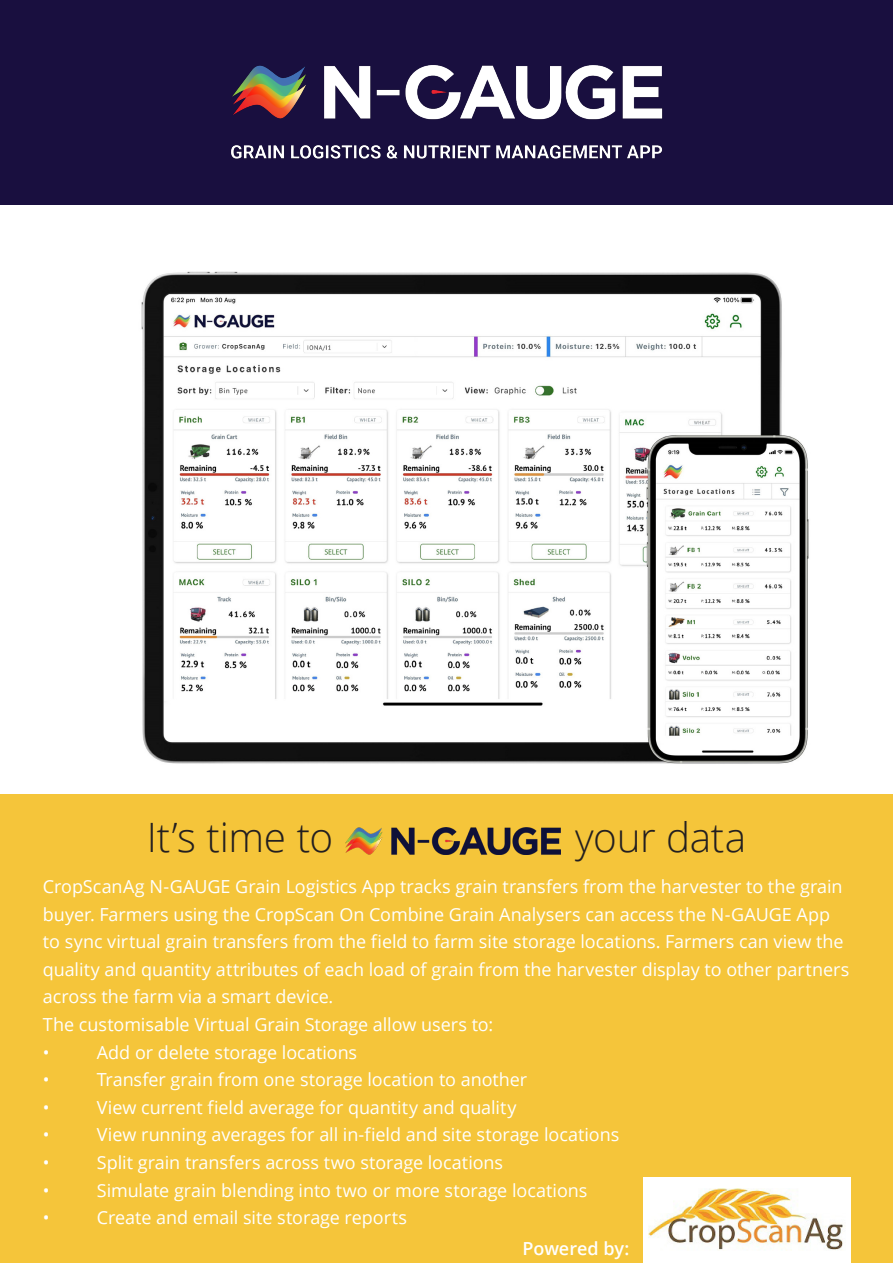
<style>
.page{position:relative;width:893px;height:1263px;background:#fff}
.page>*{position:absolute;margin:0;border:0;box-sizing:border-box;transform-origin:0 0}
.t1{font:300 40.5px "Open Sans";letter-spacing:-.01em;color:#231f20}
.t2{font:18px/27.6px "Open Sans";letter-spacing:-.005em;color:#fff}
.t3{font:600 18px "Open Sans";letter-spacing:-.005em;color:#fff}
</style>
<div class="page">
<img style="left:141px;top:271px;width:668px;height:493px">
<div style="left:0;top:794px;width:893px;height:469px;background:#f5c53a"></div>
<div style="left:0;top:0;width:893px;height:204px;background:#190f3f"></div>
<img style="left:231px;top:66px;width:431px;height:93px">
<div style="left:643px;top:1178px;width:207px;height:85px;background:#fff"></div>
<img style="left:648px;top:1188px;width:196px;height:63px">
<img style="left:345px;top:827px;width:215px;height:27px">
<p class="t1" style="left:147px;top:810px;width:188px">It’s time to</p>
<p class="t1" style="left:575px;top:810px;width:173px">your data</p>
<p class="t2" style="left:43px;top:872px;width:808px">CropScanAg N-GAUGE Grain Logistics App tracks grain transfers from the harvester to the grain buyer. Farmers using the CropScan On Combine Grain Analysers can access the N-GAUGE App to sync virtual grain transfers from the field to farm site storage locations. Farmers can view the quality and quantity attributes of each load of grain from the harvester display to other partners across the farm via a smart device.</p>
<p class="t2" style="left:43px;top:1010px;width:452px">The customisable Virtual Grain Storage allow users to:</p>
<p class="t2" style="left:43px;top:1038px;width:8px">•</p>
<p class="t2" style="left:97px;top:1038px;width:262px">Add or delete storage locations</p>
<p class="t2" style="left:43px;top:1065px;width:8px">•</p>
<p class="t2" style="left:97px;top:1065px;width:432px">Transfer grain from one storage location to another</p>
<p class="t2" style="left:43px;top:1093px;width:8px">•</p>
<p class="t2" style="left:97px;top:1093px;width:421px">View current field average for quantity and quality</p>
<p class="t2" style="left:43px;top:1120px;width:8px">•</p>
<p class="t2" style="left:97px;top:1120px;width:524px">View running averages for all in-field and site storage locations</p>
<p class="t2" style="left:43px;top:1148px;width:8px">•</p>
<p class="t2" style="left:97px;top:1148px;width:408px">Split grain transfers across two storage locations</p>
<p class="t2" style="left:43px;top:1176px;width:8px">•</p>
<p class="t2" style="left:97px;top:1176px;width:492px">Simulate grain blending into two or more storage locations</p>
<p class="t2" style="left:43px;top:1203px;width:8px">•</p>
<p class="t2" style="left:97px;top:1203px;width:312px">Create and email site storage reports</p>
<p class="t3" style="left:522px;top:1236px;width:108px">Powered by:</p>
</div>
